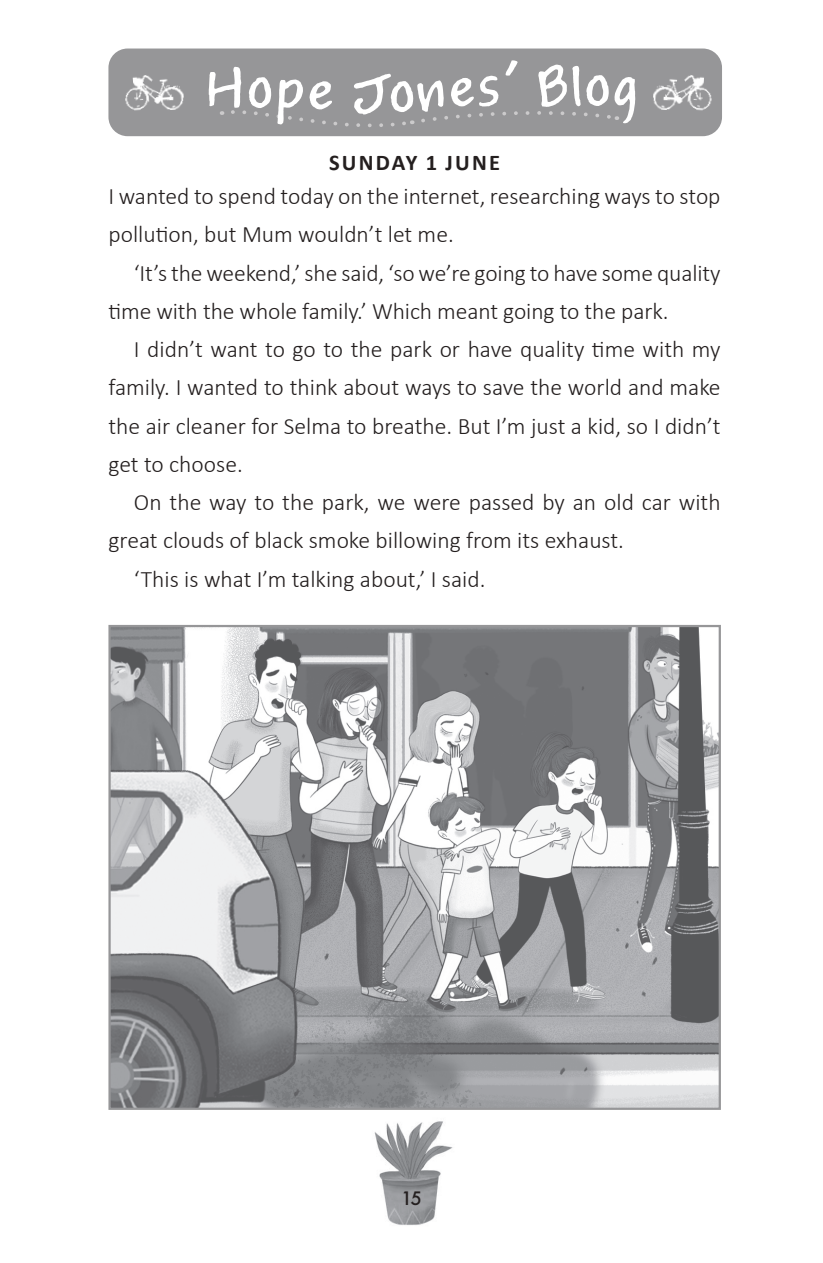
<style>
.page{position:relative;width:823px;height:1263px;background:#fff}
.page>*{position:absolute;margin:0;border:0;box-sizing:border-box;transform-origin:0 0}
.t1{font:60.75px "Louisville Script";color:#fff}
.t2{font:300 23.62px/38.2px "Calibri";color:#241f1f}
.t3{font:700 22.5px "Calibri";letter-spacing:.1em;color:#241f1f}
.t4{font:500 18px "Futura";color:#241f1f}
</style>
<div class="page">
<div style="left:108px;top:49px;width:614px;height:87px;background:#969698;border-radius:19px"></div>
<img style="left:653px;top:75px;width:68px;height:57px">
<img style="left:115px;top:75px;width:69px;height:57px">
<img style="left:374px;top:1121px;width:79px;height:104px">
<img style="left:111px;top:628px;width:607px;height:479px">
<div style="left:108px;top:625px;width:613px;height:485px;border:2px solid #969698"></div>
<svg style="left:220px;top:110px;width:399px;height:18px"></svg>
<h1 class="t1" style="left:534px;top:48px;width:41px">B</h1>
<p class="t3" style="left:329px;top:147px;width:172px">SUNDAY 1 JUNE</p>
<p class="t2" style="left:108px;top:176px;width:613px">I wanted to spend today on the internet, researching ways to stop pollution, but Mum wouldn’t let me.</p>
<p class="t2" style="left:108px;top:252px;width:614px;text-indent:26px">‘It’s the weekend,’ she said, ‘so we’re going to have some quality time with the whole family.’ Which meant going to the park.</p>
<p class="t2" style="left:108px;top:329px;width:614px;text-align:justify;text-indent:26px">I didn’t want to go to the park or have quality time with my family. I wanted to think about ways to save the world and make the air cleaner for Selma to breathe. But I’m just a kid, so I didn’t get to choose.</p>
<p class="t2" style="left:134px;top:482px;width:588px">On the way to the park, we were passed by an old car with</p>
<p class="t2" style="left:108px;top:520px;width:517px">great clouds of black smoke billowing from its exhaust.</p>
<p class="t2" style="left:134px;top:558px;width:353px">‘This is what I’m talking about,’ I said.</p>
<p class="t4" style="left:401px;top:1186px;width:22px">15</p>
</div>
